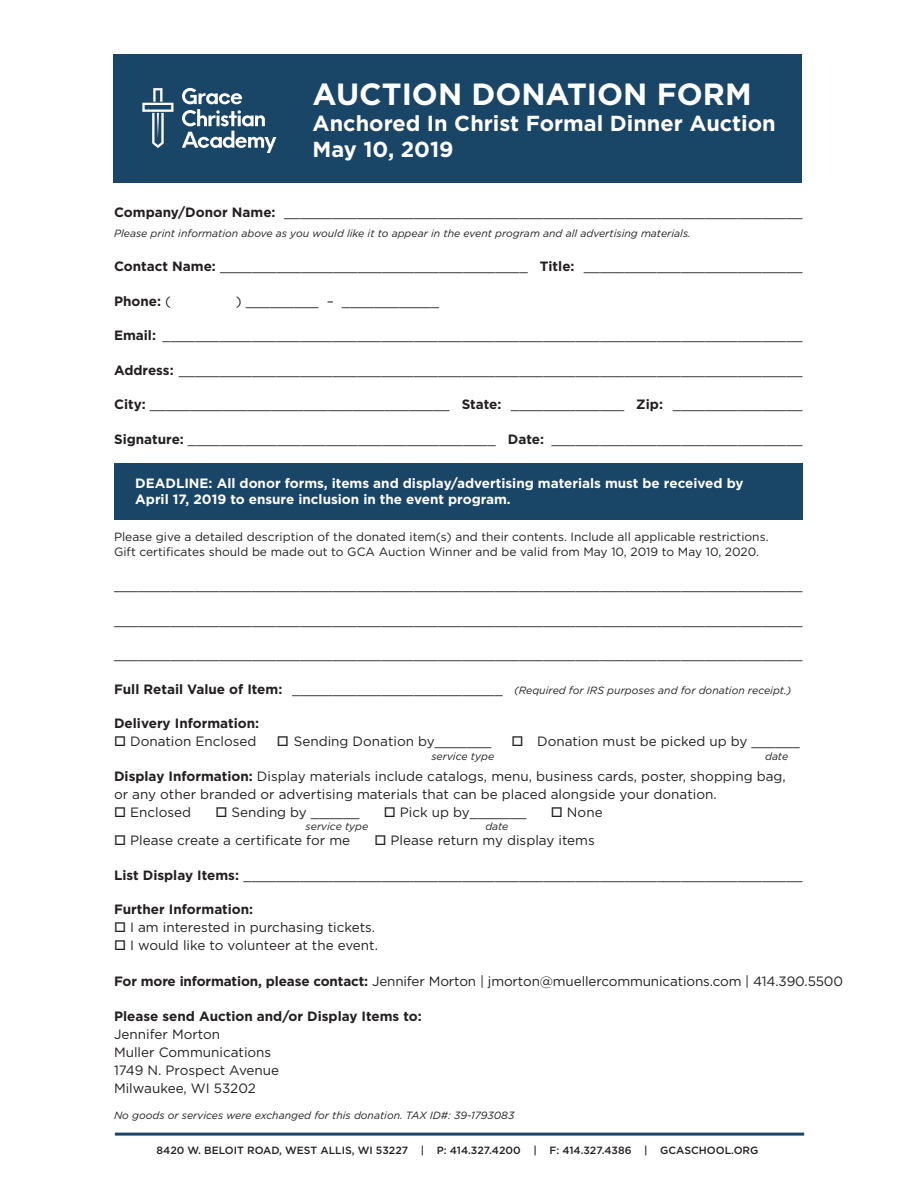
<style>
.page{position:relative;width:918px;height:1188px;background:#fff}
.page>*{position:absolute;margin:0;border:0;box-sizing:border-box;transform-origin:0 0}
.t1{font:700 30.6px "Gotham";color:#fff}
.t2{font:700 21.75px "Gotham";color:#fff}
.Body_Copy{font:13.5px/18px "Gotham";color:#231f20}
.Body_Copy-2{font:700 13.5px/16.2px "Gotham";color:#fff}
.Body_Copy-3{font:700 13.5px "Gotham";color:#231f20}
.Body_Copy-4{font:12px/15px "Gotham";color:#231f20}
.Body_Copy-5{font:italic 10.5px "Gotham";color:#231f20}
.t3{font:500 10.5px "Gotham";color:#231f20}
.s1{font-weight:700}
.s2{font-weight:400}
.s3{font-weight:700;font-style:normal;font-size:13.5px}
.s4{font-style:normal;font-size:13.5px}
</style>
<div class="page">
<div style="left:113px;top:54px;width:689px;height:129px;background:#194566"></div>
<hr style="left:115px;top:1133px;width:689px;height:3px;background:#194566">
<div style="left:114px;top:463px;width:689px;height:57px;background:#194566"></div>
<svg style="left:182px;top:88px;width:94px;height:65px"></svg>
<svg style="left:142px;top:88px;width:31px;height:60px"></svg>
<p class="t1" style="left:313px;top:74px;width:441px">AUCTION DONATION FORM</p>
<p class="t2" style="left:313px;top:109px;width:465px">Anchored In Christ Formal Dinner Auction</p>
<p class="t2" style="left:313px;top:135px;width:143px">May 10, 2019</p>
<p class="Body_Copy" style="left:114px;top:203px;width:690px"><span class="s1">Company/Donor Name:</span> ________________________________________________________________</p>
<p class="Body_Copy-5" style="left:114px;top:226px;width:578px">Please print information above as you would like it to appear in the event program and all advertising materials.</p>
<p class="Body_Copy" style="left:114px;top:257px;width:690px"><span class="s1">Contact Name:</span> ______________________________________ <span class="s1">Title:</span> ___________________________</p>
<p class="Body_Copy-3" style="left:114px;top:292px;width:58px">Phone: <span class="s2">(</span></p>
<p class="Body_Copy" style="left:236px;top:292px;width:205px">) _________ – ____________</p>
<p class="Body_Copy" style="left:114px;top:326px;width:690px"><span class="s1">Email:</span> _______________________________________________________________________________</p>
<p class="Body_Copy" style="left:114px;top:361px;width:690px"><span class="s1">Address:</span> _____________________________________________________________________________</p>
<p class="Body_Copy" style="left:114px;top:395px;width:690px"><span class="s1">City:</span> _____________________________________ <span class="s1">State:</span> ______________ <span class="s1">Zip:</span> ________________</p>
<p class="Body_Copy" style="left:114px;top:430px;width:690px"><span class="s1">Signature:</span> ______________________________________ <span class="s1">Date:</span> _______________________________</p>
<p class="Body_Copy-2" style="left:135px;top:475px;width:610px">DEADLINE: All donor forms, items and display/advertising materials must be received by<br>April 17, 2019 to ensure inclusion in the event program.</p>
<p class="Body_Copy-4" style="left:114px;top:529px;width:656px">Please give a detailed description of the donated item(s) and their contents. Include all applicable restrictions.<br>Gift certificates should be made out to GCA Auction Winner and be valid from May 10, 2019 to May 10, 2020.</p>
<p class="Body_Copy" style="left:114px;top:576px;width:690px">_____________________________________________________________________________________</p>
<p class="Body_Copy" style="left:114px;top:611px;width:690px">_____________________________________________________________________________________</p>
<p class="Body_Copy" style="left:114px;top:645px;width:690px">_____________________________________________________________________________________</p>
<p class="Body_Copy-5" style="left:114px;top:684px;width:679px"><span class="s3">Full Retail Value of Item:</span> <span class="s4">__________________________</span> (Required for IRS purposes and for donation receipt.)</p>
<p class="Body_Copy-3" style="left:114px;top:715px;width:147px">Delivery Information:</p>
<p class="Body_Copy" style="left:114px;top:732px;width:144px">□ Donation Enclosed</p>
<p class="Body_Copy" style="left:277px;top:732px;width:216px">□ Sending Donation by_______</p>
<p class="Body_Copy" style="left:512px;top:732px;width:290px">□ Donation must be picked up by ______</p>
<p class="Body_Copy" style="left:114px;top:767px;width:673px"><span class="s1">Display Information:</span> Display materials include catalogs, menu, business cards, poster, shopping bag, or any other branded or advertising materials that can be placed alongside your donation.</p>
<p class="Body_Copy" style="left:114px;top:803px;width:79px">□ Enclosed</p>
<p class="Body_Copy" style="left:215px;top:803px;width:146px">□ Sending by ______</p>
<p class="Body_Copy" style="left:384px;top:803px;width:144px">□ Pick up by_______</p>
<p class="Body_Copy" style="left:551px;top:803px;width:53px">□ None</p>
<p class="Body_Copy" style="left:114px;top:831px;width:238px">□ Please create a certificate for me</p>
<p class="Body_Copy" style="left:374px;top:831px;width:222px">□ Please return my display items</p>
<p class="Body_Copy" style="left:114px;top:866px;width:690px"><span class="s1">List Display Items:</span> _____________________________________________________________________</p>
<p class="Body_Copy-3" style="left:114px;top:901px;width:141px">Further Information:</p>
<p class="Body_Copy" style="left:114px;top:918px;width:263px">□ I am interested in purchasing tickets.</p>
<p class="Body_Copy" style="left:114px;top:936px;width:265px">□ I would like to volunteer at the event.</p>
<p class="Body_Copy" style="left:114px;top:972px;width:731px"><span class="s1">For more information, please contact:</span> Jennifer Morton | jmorton@muellercommunications.com | 414.390.5500</p>
<p class="Body_Copy-3" style="left:114px;top:1007px;width:309px">Please send Auction and/or Display Items to:</p>
<p class="Body_Copy" style="left:114px;top:1025px;width:108px">Jennifer Morton</p>
<p class="Body_Copy" style="left:114px;top:1043px;width:159px">Muller Communications</p>
<p class="Body_Copy" style="left:114px;top:1061px;width:167px">1749 N. Prospect Avenue</p>
<p class="Body_Copy" style="left:114px;top:1079px;width:143px">Milwaukee, WI 53202</p>
<p class="Body_Copy-5" style="left:114px;top:1109px;width:402px">No goods or services were exchanged for this donation. TAX ID#: 39-1793083</p>
<p class="Body_Copy-5" style="left:765px;top:749px;width:25px">date</p>
<p class="Body_Copy-5" style="left:431px;top:749px;width:64px">service type</p>
<p class="Body_Copy-5" style="left:306px;top:819px;width:64px">service type</p>
<p class="Body_Copy-5" style="left:485px;top:819px;width:25px">date</p>
<p class="t3" style="left:157px;top:1143px;width:603px">8420 W. BELOIT ROAD, WEST ALLIS, WI 53227 | P: 414.327.4200 | F: 414.327.4386 | GCASCHOOL.ORG</p>
</div>
